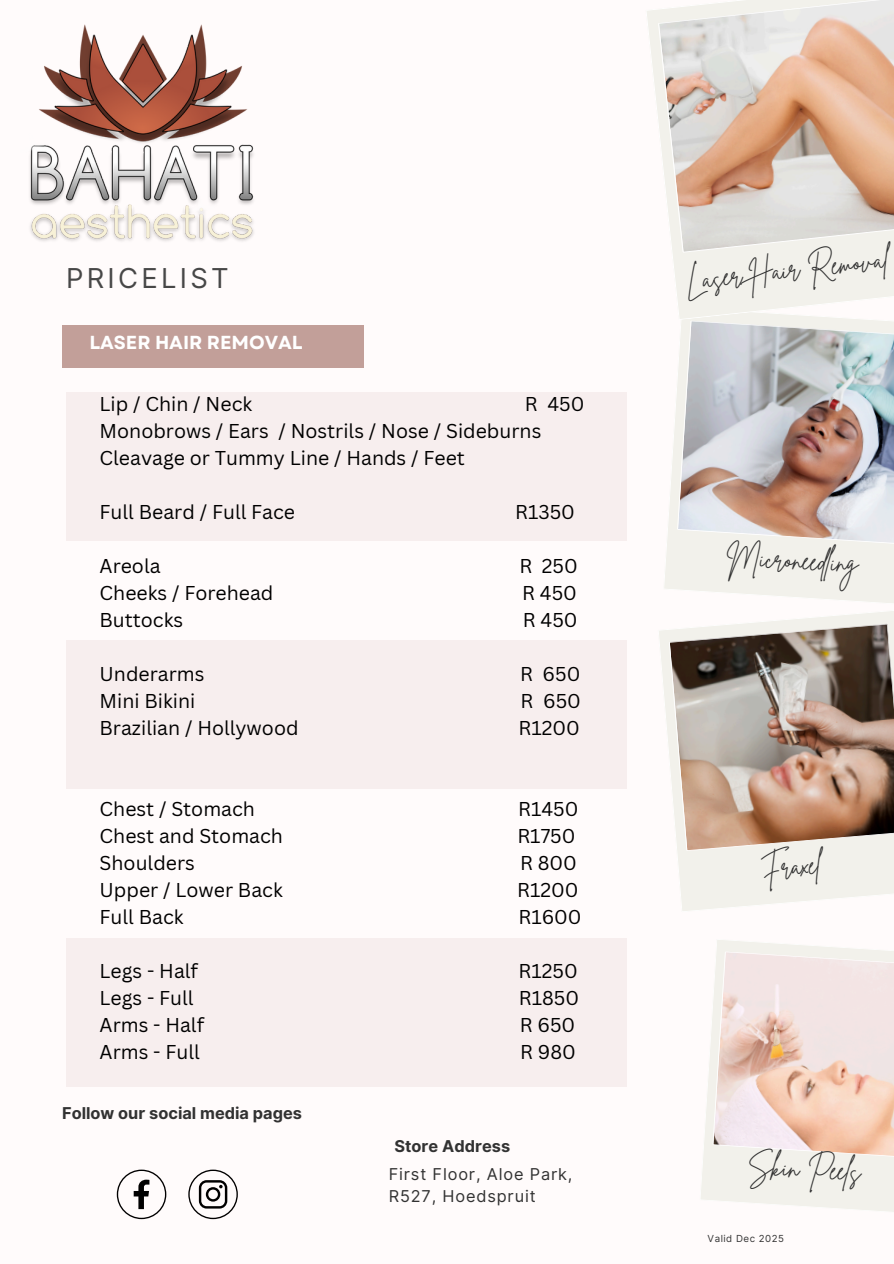
<style>
.page{position:relative;width:894px;height:1264px;background:#fff}
.page>*{position:absolute;margin:0;border:0;box-sizing:border-box;transform-origin:0 0}
.t1{font:27.45px "Inter";letter-spacing:.12em;color:#474747}
.t2{font:26.55px "Brittany Signature";color:#323232}
.t3{font:19.5px/27px "Canva Sans";color:#000}
.t4{font:700 18.75px "Garet";color:#fff}
.t5{font:700 16.35px "Inter";color:#323232}
.t6{font:16.35px/21.8px "Inter";letter-spacing:.055em;color:#323232}
.t7{font:9.75px "Inter";letter-spacing:.05em;color:#323232}
</style>
<div class="page">
<div style="left:0;top:0;width:893px;height:1263px;background:#fffbfb"></div>
<div style="left:62px;top:325px;width:302px;height:43px;background:#c29f99"></div>
<svg style="left:681px;top:891px;width:212px;height:20px;fill:#f2f1eb"></svg>
<svg style="left:659px;top:611px;width:234px;height:280px"></svg>
<svg style="left:664px;top:399px;width:13px;height:190px;fill:#f4f3ee"></svg>
<svg style="left:677px;top:320px;width:216px;height:283px"></svg>
<svg style="left:701px;top:1031px;width:11px;height:169px;fill:#f2f1eb"></svg>
<svg style="left:712px;top:940px;width:181px;height:272px"></svg>
<svg style="left:677px;top:291px;width:216px;height:29px;fill:#f2f1eb"></svg>
<svg style="left:647px;top:0;width:246px;height:291px"></svg>
<img style="left:30px;top:24px;width:224px;height:217px">
<div style="left:66px;top:392px;width:560px;height:148px;background:#f6ecec"></div>
<div style="left:66px;top:641px;width:560px;height:148px;background:#f6ecec"></div>
<div style="left:66px;top:938px;width:560px;height:148px;background:#f6ecec"></div>
<svg style="left:117px;top:1169px;width:49px;height:50px"></svg>
<svg style="left:188px;top:1169px;width:50px;height:50px"></svg>
<p class="t1" style="left:66px;top:262px;width:164px">PRICELIST</p>
<p class="t4" style="left:89px;top:328px;width:215px">LASER HAIR REMOVAL</p>
<h4 class="t3" style="left:100px;top:390px;width:154px">Lip / Chin / Neck</h4>
<h4 class="t3" style="left:100px;top:390px;width:486px;text-indent:425px">R 450<br>Monobrows / Ears / Nostrils / Nose / Sideburns<br>Cleavage or Tummy Line / Hands / Feet</h4>
<h4 class="t3" style="left:100px;top:498px;width:197px">Full Beard / Full Face</h4>
<h4 class="t3" style="left:515px;top:498px;width:61px">R1350</h4>
<h4 class="t3" style="left:100px;top:552px;width:63px">Areola</h4>
<h4 class="t3" style="left:519px;top:552px;width:60px">R 250</h4>
<h4 class="t3" style="left:100px;top:579px;width:175px">Cheeks / Forehead</h4>
<h4 class="t3" style="left:522px;top:579px;width:56px">R 450</h4>
<h4 class="t3" style="left:100px;top:606px;width:85px">Buttocks</h4>
<h4 class="t3" style="left:522px;top:606px;width:56px">R 450</h4>
<h4 class="t3" style="left:100px;top:660px;width:106px">Underarms</h4>
<h4 class="t3" style="left:520px;top:660px;width:62px">R 650</h4>
<h4 class="t3" style="left:100px;top:687px;width:97px">Mini Bikini</h4>
<h4 class="t3" style="left:520px;top:687px;width:62px">R 650</h4>
<h4 class="t3" style="left:100px;top:714px;width:200px">Brazilian / Hollywood</h4>
<h4 class="t3" style="left:518px;top:714px;width:63px">R1200</h4>
<h4 class="t3" style="left:100px;top:795px;width:157px">Chest / Stomach</h4>
<h4 class="t3" style="left:518px;top:795px;width:62px">R1450</h4>
<h4 class="t3" style="left:100px;top:822px;width:185px">Chest and Stomach</h4>
<h4 class="t3" style="left:517px;top:822px;width:60px">R1750</h4>
<h4 class="t3" style="left:100px;top:849px;width:97px">Shoulders</h4>
<h4 class="t3" style="left:520px;top:849px;width:58px">R 800</h4>
<h4 class="t3" style="left:100px;top:876px;width:185px">Upper / Lower Back</h4>
<h4 class="t3" style="left:517px;top:876px;width:63px">R1200</h4>
<h4 class="t3" style="left:100px;top:903px;width:85px">Full Back</h4>
<h4 class="t3" style="left:518px;top:903px;width:65px">R1600</h4>
<h5 class="t3" style="left:100px;top:957px;width:100px">Legs - Half</h5>
<h5 class="t3" style="left:518px;top:957px;width:61px">R1250</h5>
<h5 class="t3" style="left:100px;top:984px;width:95px">Legs - Full</h5>
<h5 class="t3" style="left:518px;top:984px;width:62px">R1850</h5>
<h5 class="t3" style="left:100px;top:1011px;width:106px">Arms - Half</h5>
<h5 class="t3" style="left:519px;top:1011px;width:57px">R 650</h5>
<h5 class="t3" style="left:100px;top:1038px;width:102px">Arms - Full</h5>
<h5 class="t3" style="left:520px;top:1038px;width:57px">R 980</h5>
<p class="t5" style="left:62px;top:1103px;width:241px">Follow our social media pages</p>
<h2 class="t5" style="left:394px;top:1135px;width:117px">Store Address</h2>
<p class="t6" style="left:388px;top:1162px;width:185px">First Floor, Aloe Park,<br>R527, Hoedspruit</p>
<h6 class="t2" style="left:683px;top:263px;width:206px;rotate:-6deg">Laser Hair Removal</h6>
<h5 class="t2" style="left:727px;top:539px;width:133px;rotate:3deg">Microneedling</h5>
<p class="t2" style="left:758px;top:852px;width:62px;rotate:-6deg">Fraxel</p>
<h2 class="t2" style="left:748px;top:1148px;width:115px;rotate:3deg">Skin Peels</h2>
<h2 class="t7" style="left:707px;top:1232px;width:78px">Valid Dec 2025</h2>
</div>
